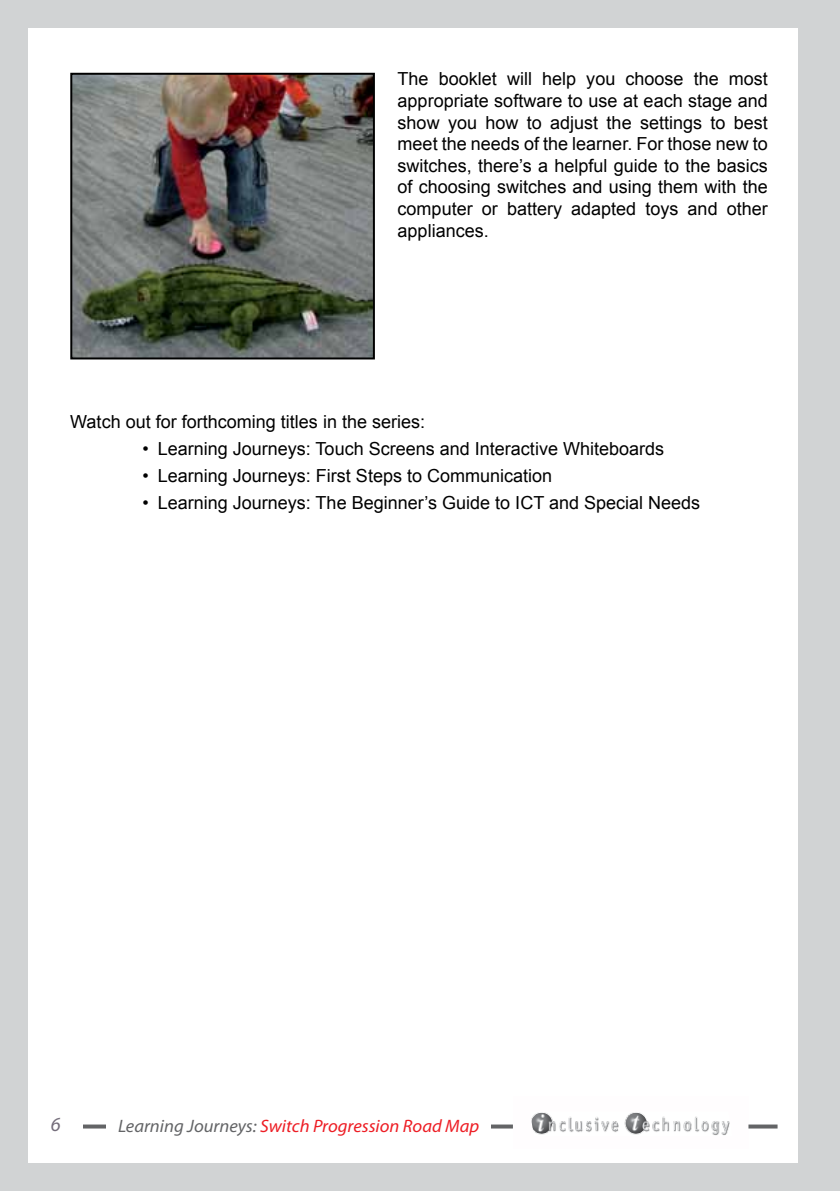
<style>
.page{position:relative;width:840px;height:1191px;background:#fff}
.page>*{position:absolute;margin:0;border:0;box-sizing:border-box;transform-origin:0 0}
.t1{font:italic 20px "Myriad Pro";color:#746d7a}
.t2{font:18px/21.6px "Arial";color:#000;text-align:justify}
.t3{font:italic 18px "Myriad Pro";color:#ed1d24}
.s1{color:#636466}
</style>
<div class="page">
<div style="left:0;top:0;width:839px;height:1191px;background:#d1d3d4"></div>
<div style="left:28px;top:28px;width:769px;height:1134px;background:#fff"></div>
<svg style="left:83px;top:1124px;width:23px;height:4px"></svg>
<img style="left:531px;top:1112px;width:199px;height:23px">
<svg style="left:491px;top:1124px;width:21px;height:4px"></svg>
<svg style="left:748px;top:1124px;width:29px;height:4px"></svg>
<img style="left:73px;top:76px;width:298px;height:280px">
<div style="left:70px;top:73px;width:304px;height:286px;border:2px solid #000"></div>
<p class="t2" style="left:397px;top:68px;width:371px">The booklet will help you choose the most appropriate software to use at each stage and show you how to adjust the settings to best meet the needs of the learner. For those new to switches, there’s a helpful guide to the basics of choosing switches and using them with the computer or battery adapted toys and other appliances.</p>
<p class="t2" style="left:70px;top:411px;width:356px">Watch out for forthcoming titles in the series:</p>
<p class="t2" style="left:142px;top:438px;width:523px">• Learning Journeys: Touch Screens and Interactive Whiteboards</p>
<p class="t2" style="left:142px;top:465px;width:411px">• Learning Journeys: First Steps to Communication</p>
<p class="t2" style="left:142px;top:492px;width:559px">• Learning Journeys: The Beginner’s Guide to ICT and Special Needs</p>
<p class="t1" style="left:51px;top:1112px;width:11px">6</p>
<p class="t3" style="left:118px;top:1114px;width:362px"><span class="s1">Learning Journeys:</span> Switch Progression Road Map</p>
</div>
